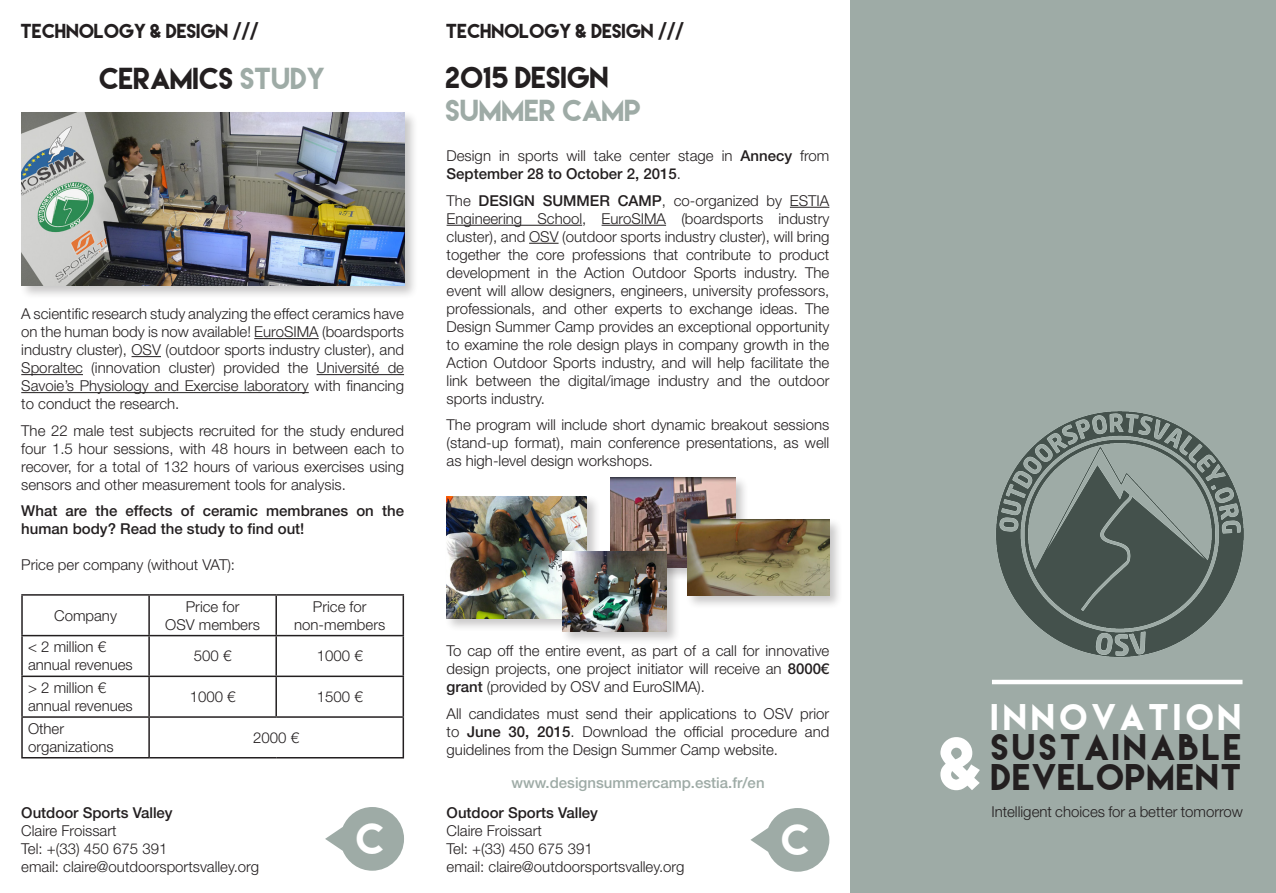
<style>
.page{position:relative;width:1276px;height:893px;background:#fff}
.page>*{position:absolute;margin:0;border:0;box-sizing:border-box;transform-origin:0 0}
.t1{font:67.5px "Lemon Milk";color:#fff}
.t2{font:39px "Lemon Milk";color:#fff}
.t3{font:33px "Lemon Milk";letter-spacing:.105em;color:#231f20}
.t4{font:33px "Lemon Milk";letter-spacing:.045em;color:#231f20}
.t5{font:33px "Lemon Milk";letter-spacing:.135em;color:#fff}
.t6{font:27px "Lemon Milk";color:#231f20}
.t7{font:27px "Lemon Milk";color:#9eaba6}
.t8{font:18px "Lemon Milk";color:#231f20}
.t9{font:300 15px/18px "Helvetica Neue LT Std";color:#231f20;text-align:justify}
.t10{font:500 15px/18px "Helvetica Neue LT Std";color:#231f20}
.t11{font:500 15px "Helvetica Neue LT Std";color:#9eaba6}
.s1{color:#9eaba6}
.s2{font-weight:500}
</style>
<div class="page">
<div style="left:850px;top:0;width:426px;height:893px;background:#9eaba6"></div>
<img style="left:996px;top:411px;width:247px;height:246px">
<svg style="left:325px;top:807px;width:79px;height:64px"></svg>
<svg style="left:750px;top:808px;width:79px;height:64px"></svg>
<hr style="left:790px;top:207px;width:39px;height:1px;background:#231f20">
<hr style="left:446px;top:225px;width:136px;height:1px;background:#231f20">
<hr style="left:601px;top:225px;width:65px;height:1px;background:#231f20">
<svg style="left:529px;top:243px;width:29px;height:1px"></svg>
<hr style="left:254px;top:338px;width:65px;height:1px;background:#231f20">
<hr style="left:131px;top:356px;width:30px;height:1px;background:#231f20">
<hr style="left:21px;top:374px;width:62px;height:1px;background:#231f20">
<hr style="left:316px;top:374px;width:88px;height:1px;background:#231f20">
<hr style="left:21px;top:392px;width:288px;height:1px;background:#231f20">
<hr style="left:21px;top:594px;width:128px;height:2px;background:#231f20">
<hr style="left:21px;top:596px;width:2px;height:39px;background:#231f20">
<hr style="left:149px;top:594px;width:127px;height:2px;background:#231f20">
<hr style="left:148px;top:596px;width:2px;height:39px;background:#231f20">
<hr style="left:276px;top:594px;width:128px;height:2px;background:#231f20">
<hr style="left:275px;top:596px;width:2px;height:39px;background:#231f20">
<hr style="left:402px;top:596px;width:2px;height:39px;background:#231f20">
<hr style="left:21px;top:635px;width:128px;height:1px;background:#231f20">
<hr style="left:21px;top:636px;width:2px;height:40px;background:#231f20">
<hr style="left:149px;top:635px;width:127px;height:1px;background:#231f20">
<hr style="left:148px;top:636px;width:2px;height:40px;background:#231f20">
<hr style="left:276px;top:635px;width:128px;height:1px;background:#231f20">
<hr style="left:275px;top:636px;width:2px;height:40px;background:#231f20">
<hr style="left:402px;top:636px;width:2px;height:40px;background:#231f20">
<hr style="left:21px;top:676px;width:128px;height:1px;background:#231f20">
<hr style="left:21px;top:677px;width:2px;height:39px;background:#231f20">
<hr style="left:149px;top:676px;width:127px;height:1px;background:#231f20">
<hr style="left:148px;top:677px;width:2px;height:39px;background:#231f20">
<hr style="left:276px;top:676px;width:128px;height:1px;background:#231f20">
<hr style="left:275px;top:677px;width:2px;height:39px;background:#231f20">
<hr style="left:402px;top:677px;width:2px;height:39px;background:#231f20">
<hr style="left:21px;top:716px;width:128px;height:2px;background:#231f20">
<hr style="left:21px;top:718px;width:2px;height:39px;background:#231f20">
<hr style="left:149px;top:716px;width:127px;height:2px;background:#231f20">
<hr style="left:148px;top:718px;width:2px;height:39px;background:#231f20">
<hr style="left:276px;top:716px;width:128px;height:2px;background:#231f20">
<hr style="left:402px;top:718px;width:2px;height:39px;background:#231f20">
<hr style="left:21px;top:757px;width:128px;height:1px;background:#231f20">
<hr style="left:149px;top:757px;width:127px;height:1px;background:#231f20">
<hr style="left:276px;top:757px;width:128px;height:1px;background:#231f20">
<div style="left:19px;top:110px;width:400px;height:190px;background:#231f20;opacity:.25"></div>
<img style="left:21px;top:112px;width:383px;height:174px">
<hr style="left:992px;top:680px;width:250px;height:4px;background:#fff">
<div style="left:608px;top:475px;width:141px;height:107px;background:#231f20;opacity:.25"></div>
<img style="left:610px;top:477px;width:125px;height:90px">
<div style="left:444px;top:494px;width:157px;height:138px;background:#231f20;opacity:.25"></div>
<img style="left:446px;top:497px;width:141px;height:121px">
<div style="left:560px;top:549px;width:120px;height:96px;background:#231f20;opacity:.25"></div>
<img style="left:562px;top:551px;width:104px;height:80px">
<div style="left:685px;top:517px;width:158px;height:93px;background:#231f20;opacity:.25"></div>
<img style="left:687px;top:519px;width:142px;height:77px">
<p class="t8" style="left:21px;top:21px;width:239px">TECHNOLOGY &amp; DESIGN ///</p>
<p class="t6" style="left:100px;top:65px;width:227px">CERAMICS <span class="s1">STUDY</span></p>
<p class="t9" style="left:21px;top:304px;width:384px">A scientific research study analyzing the effect ceramics have on the human body is now available! EuroSIMA (boardsports industry cluster), OSV (outdoor sports industry cluster), and Sporaltec (innovation cluster) provided the Université de Savoie’s Physiology and Exercise laboratory with financing to conduct the research.</p>
<p class="t9" style="left:21px;top:421px;width:384px">The 22 male test subjects recruited for the study endured four 1.5 hour sessions, with 48 hours in between each to recover, for a total of 132 hours of various exercises using sensors and other measurement tools for analysis.</p>
<p class="t10" style="left:21px;top:502px;width:384px">What are the effects of ceramic membranes on the human body? Read the study to find out!</p>
<p class="t9" style="left:21px;top:555px;width:215px">Price per company (without VAT):</p>
<p class="t9" style="left:54px;top:606px;width:64px">Company</p>
<p class="t9" style="left:186px;top:597px;width:55px">Price for</p>
<p class="t9" style="left:165px;top:615px;width:96px">OSV members</p>
<p class="t9" style="left:313px;top:597px;width:55px">Price for</p>
<p class="t9" style="left:294px;top:615px;width:93px">non-members</p>
<p class="t9" style="left:28px;top:638px;width:106px">&lt; 2 million € annual revenues</p>
<p class="t9" style="left:194px;top:647px;width:39px">500 €</p>
<p class="t9" style="left:317px;top:647px;width:47px">1000 €</p>
<p class="t9" style="left:28px;top:678px;width:106px">&gt; 2 million € annual revenues</p>
<p class="t9" style="left:190px;top:687px;width:47px">1000 €</p>
<p class="t9" style="left:317px;top:687px;width:47px">1500 €</p>
<p class="t9" style="left:28px;top:719px;width:38px">Other</p>
<p class="t9" style="left:28px;top:737px;width:87px">organizations</p>
<p class="t9" style="left:253px;top:728px;width:47px">2000 €</p>
<p class="t8" style="left:446px;top:21px;width:239px">TECHNOLOGY &amp; DESIGN ///</p>
<p class="t6" style="left:446px;top:64px;width:165px">2015 DESIGN</p>
<p class="t7" style="left:446px;top:96px;width:197px">SUMMER CAMP</p>
<p class="t9" style="left:446px;top:147px;width:384px">Design in sports will take center stage in <span class="s2">Annecy</span> from<br><span class="s2">September 28 to October 2, 2015</span>.</p>
<p class="t9" style="left:446px;top:191px;width:384px">The <span class="s2">DESIGN SUMMER CAMP</span>, co-organized by ESTIA Engineering School, EuroSIMA (boardsports industry cluster), and OSV (outdoor sports industry cluster), will bring together the core professions that contribute to product development in the Action Outdoor Sports industry. The event will allow designers, engineers, university professors, professionals, and other experts to exchange ideas. The Design Summer Camp provides an exceptional opportunity to examine the role design plays in company growth in the Action Outdoor Sports industry, and will help facilitate the link between the digital/image industry and the outdoor sports industry.</p>
<p class="t9" style="left:446px;top:416px;width:384px">The program will include short dynamic breakout sessions (stand-up format), main conference presentations, as well as high-level design workshops.</p>
<p class="t9" style="left:446px;top:642px;width:384px">To cap off the entire event, as part of a call for innovative design projects, one project initiator will receive an <span class="s2">8000€ grant</span> (provided by OSV and EuroSIMA).</p>
<p class="t9" style="left:446px;top:704px;width:384px">All candidates must send their applications to OSV prior to <span class="s2">June 30, 2015</span>. Download the official procedure and guidelines from the Design Summer Camp website.</p>
<p class="t11" style="left:511px;top:774px;width:255px">www.designsummercamp.estia.fr/en</p>
<p class="t10" style="left:21px;top:803px;width:153px">Outdoor Sports Valley</p>
<p class="t9" style="left:21px;top:821px;width:97px">Claire Froissart</p>
<p class="t9" style="left:21px;top:839px;width:148px">Tel: +(33) 450 675 391</p>
<p class="t9" style="left:21px;top:857px;width:239px">email: claire@outdoorsportsvalley.org</p>
<p class="t10" style="left:446px;top:803px;width:153px">Outdoor Sports Valley</p>
<p class="t9" style="left:446px;top:821px;width:97px">Claire Froissart</p>
<p class="t9" style="left:446px;top:839px;width:148px">Tel: +(33) 450 675 391</p>
<p class="t9" style="left:446px;top:857px;width:239px">email: claire@outdoorsportsvalley.org</p>
<p class="t2" style="left:357px;top:819px;width:30px">C</p>
<p class="t2" style="left:782px;top:820px;width:30px">C</p>
<p class="t1" style="left:940px;top:729px;width:45px">&amp;</p>
<p class="t5" style="left:992px;top:700px;width:252px">INNOVATION</p>
<p class="t3" style="left:992px;top:730px;width:252px">SUSTAINABLE</p>
<p class="t4" style="left:992px;top:760px;width:252px">DEVELOPMENT</p>
<p class="t9" style="left:991px;top:802px;width:253px">Intelligent choices for a better tomorrow</p>
</div>
